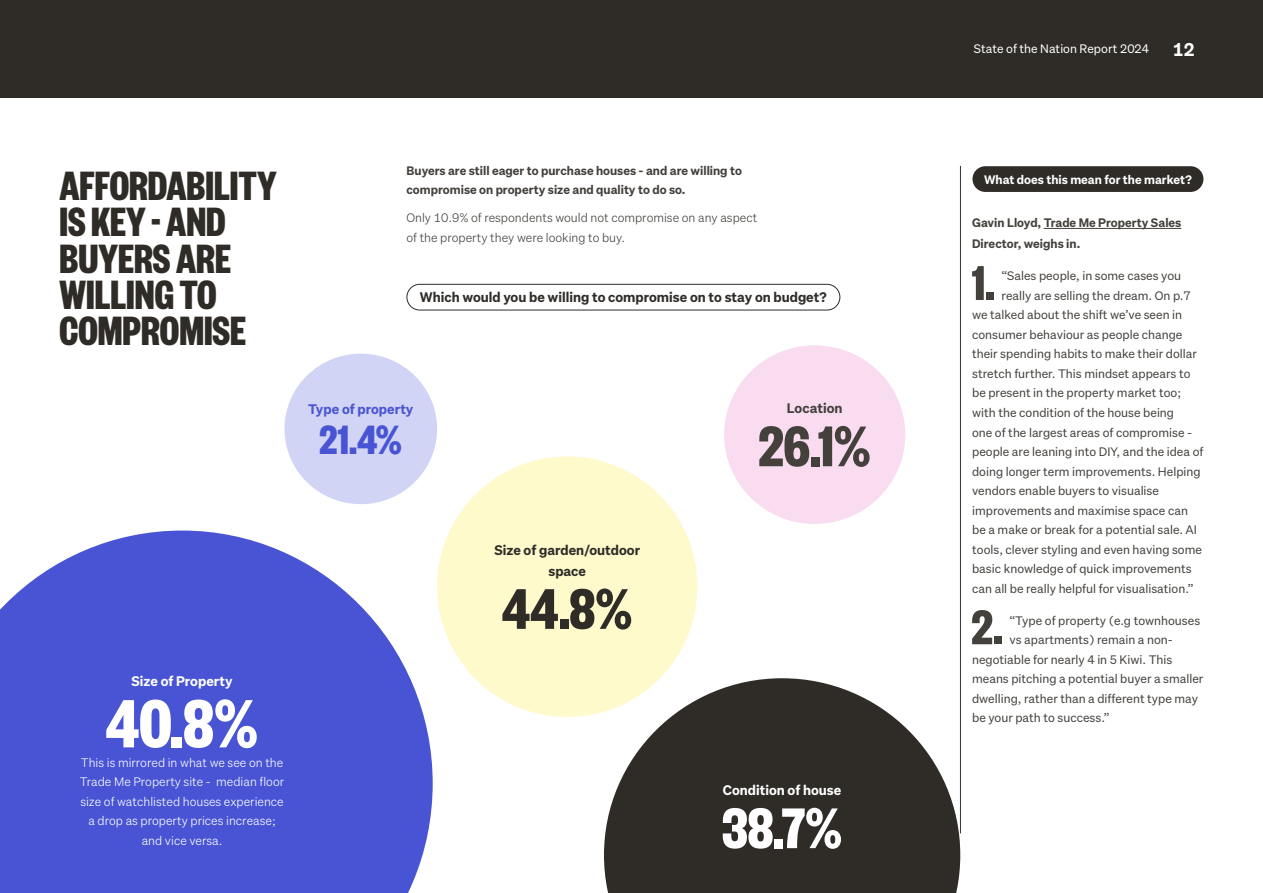
<style>
.page{position:relative;width:1263px;height:893px;background:#fff}
.page>*{position:absolute;margin:0;border:0;box-sizing:border-box;transform-origin:0 0}
._2018_Large_Section_Head{font:700 75px "Founders Grotesk X Cond";color:#fff}
._2018_Large_Section_Head-2{font:700 63px "Founders Grotesk X Cond";color:#fff}
._2018_Large_Section_Head-3{font:700 63px "Founders Grotesk X Cond";color:#2f2c28}
._2018_Large_Section_Head-4{font:700 63px "Founders Grotesk X Cond";color:#44413d}
._2018_Intro_White{font:700 53.7px "Founders Grotesk X Cond";color:#44413d}
._2018_Large_Section_Head-5{font:700 45px/36px "Founders Grotesk X Cond";color:#2f2c28}
._2018_Large_Section_Head-6{font:700 45px "Founders Grotesk X Cond";color:#4854d3}
.t1{font:700 18px "Story Sans";color:#fff}
._2018_Intro_White-2{font:700 13.5px "Story Sans";color:#2f2c28}
._2018_Large_Section_Head-7{font:700 13.5px "Story Sans";color:#fff}
._2018_Large_Section_Head-8{font:700 13.5px/21px "Story Sans";color:#2f2c28;text-align:center}
._2018_Large_Section_Head-9{font:700 13.5px "Story Sans";color:#4854d3}
._2018_Large_Section_Head-10{font:700 13.5px "Story Sans";color:#44413d}
._2018_Intro_White-3{font:12px "Story Sans";color:#44413d}
._2018_Intro_White-4{font:700 12px/21px "Story Sans";color:#44413d}
._2018_Large_Section_Head-11{font:300 12px/19.5px "Story Sans";color:#fff;text-align:center}
._2018_Intro_White-5{font:300 12px/19.5px "Story Sans";color:#44413d}
._2018_Intro_White-6{font:700 12px "Story Sans";color:#fff}
.t2{font:12px "Story Sans";color:#fff}
</style>
<div class="page">
<hr style="left:960px;top:166px;width:1px;height:667px;background:#393531">
<div style="left:0;top:0;width:1263px;height:98px;background:#2f2c28"></div>
<hr style="left:1044px;top:228px;width:137px;height:1px;background:#44413d">
<svg style="left:604px;top:678px;width:356px;height:215px;fill:#2f2c28"></svg>
<div style="left:437px;top:456px;width:260px;height:261px;background:#fffacc;border-radius:50%"></div>
<div style="left:284px;top:354px;width:153px;height:150px;background:#d1d4f4;border-radius:50%"></div>
<svg style="left:0;top:531px;width:433px;height:362px;background:#5d68d8"></svg>
<div style="left:724px;top:345px;width:181px;height:179px;background:#f9dcef;border-radius:50%"></div>
<div style="left:406px;top:284px;width:434px;height:26px;border:1px solid #2f2c28;border-radius:13px"></div>
<div style="left:972px;top:166px;width:231px;height:26px;background:#2f2c28;border-radius:13px"></div>
<p class="_2018_Large_Section_Head-5" style="left:60px;top:166px;width:219px">AFFORDABILITY</p>
<p class="_2018_Large_Section_Head-5" style="left:60px;top:202px;width:168px">IS KEY - AND</p>
<p class="_2018_Large_Section_Head-5" style="left:60px;top:238px;width:173px">BUYERS ARE</p>
<p class="_2018_Large_Section_Head-5" style="left:60px;top:274px;width:188px">WILLING TO<br>COMPROMISE</p>
<p class="_2018_Intro_White-4" style="left:406px;top:161px;width:337px;line-height:19.5px">Buyers are still eager to purchase houses - and are willing to compromise on property size and quality to do so.</p>
<p class="_2018_Intro_White-5" style="left:406px;top:208px;width:352px">Only 10.9% of respondents would not compromise on any aspect of the property they were looking to buy.</p>
<p class="_2018_Intro_White-2" style="left:420px;top:289px;width:409px">Which would you be willing to compromise on to stay on budget?</p>
<p class="_2018_Large_Section_Head-9" style="left:308px;top:400px;width:107px">Type of property</p>
<p class="_2018_Large_Section_Head-6" style="left:320px;top:412px;width:84px">21.4%</p>
<p class="_2018_Large_Section_Head-10" style="left:787px;top:399px;width:57px">Location</p>
<p class="_2018_Large_Section_Head-4" style="left:758px;top:407px;width:114px">26.1%</p>
<p class="_2018_Large_Section_Head-7" style="left:131px;top:672px;width:103px">Size of Property</p>
<p class="_2018_Large_Section_Head" style="left:106px;top:677px;width:154px">40.8%</p>
<p class="_2018_Large_Section_Head-11" style="left:80px;top:772px;width:206px">Trade Me Property site - median floor size of watchlisted houses experience a drop as property prices increase; and vice versa.</p>
<p class="_2018_Large_Section_Head-11" style="left:81px;top:753px;width:204px">This is mirrored in what we see on the</p>
<p class="_2018_Large_Section_Head-8" style="left:494px;top:539px;width:147px">Size of garden/outdoor space</p>
<p class="_2018_Large_Section_Head-3" style="left:502px;top:569px;width:132px">44.8%</p>
<p class="_2018_Large_Section_Head-7" style="left:723px;top:781px;width:120px">Condition of house</p>
<p class="_2018_Large_Section_Head-2" style="left:722px;top:789px;width:122px">38.7%</p>
<p class="t2" style="left:974px;top:42px;width:177px">State of the Nation Report 2024</p>
<h3 class="t1" style="left:1173px;top:37px;width:23px">12</h3>
<p class="_2018_Intro_White-6" style="left:984px;top:171px;width:209px">What does this mean for the market?</p>
<p class="_2018_Intro_White-4" style="left:972px;top:212px;width:211px">Gavin Lloyd, Trade Me Property Sales<br>Director, weighs in.</p>
<p class="_2018_Intro_White" style="left:972px;top:249px;width:25px">1.</p>
<p class="_2018_Intro_White-3" style="left:1001px;top:269px;width:181px">“Sales people, in some cases you</p>
<p class="_2018_Intro_White-3" style="left:1001px;top:288px;width:191px">really are selling the dream. On p.7</p>
<p class="_2018_Intro_White-3" style="left:972px;top:308px;width:212px">we talked about the shift we’ve seen in</p>
<p class="_2018_Intro_White-3" style="left:972px;top:327px;width:212px">consumer behaviour as people change</p>
<p class="_2018_Intro_White-3" style="left:972px;top:347px;width:226px">their spending habits to make their dollar</p>
<p class="_2018_Intro_White-3" style="left:972px;top:366px;width:220px">stretch further. This mindset appears to</p>
<p class="_2018_Intro_White-3" style="left:972px;top:386px;width:210px">be present in the property market too;</p>
<p class="_2018_Intro_White-3" style="left:972px;top:405px;width:203px">with the condition of the house being</p>
<p class="_2018_Intro_White-3" style="left:972px;top:425px;width:221px">one of the largest areas of compromise -</p>
<p class="_2018_Intro_White-3" style="left:972px;top:444px;width:233px">people are leaning into DIY, and the idea of</p>
<p class="_2018_Intro_White-3" style="left:972px;top:464px;width:230px">doing longer term improvements. Helping</p>
<p class="_2018_Intro_White-3" style="left:972px;top:483px;width:188px">vendors enable buyers to visualise</p>
<p class="_2018_Intro_White-3" style="left:972px;top:503px;width:217px">improvements and maximise space can</p>
<p class="_2018_Intro_White-3" style="left:972px;top:522px;width:226px">be a make or break for a potential sale. AI</p>
<p class="_2018_Intro_White-3" style="left:972px;top:542px;width:231px">tools, clever styling and even having some</p>
<p class="_2018_Intro_White-3" style="left:972px;top:561px;width:221px">basic knowledge of quick improvements</p>
<p class="_2018_Intro_White-3" style="left:972px;top:581px;width:223px">can all be really helpful for visualisation.”</p>
<p class="_2018_Intro_White" style="left:971px;top:594px;width:33px">2.</p>
<p class="_2018_Intro_White-3" style="left:1009px;top:613px;width:192px">“Type of property (e.g townhouses</p>
<p class="_2018_Intro_White-3" style="left:1009px;top:632px;width:165px">vs apartments) remain a non-</p>
<p class="_2018_Intro_White-3" style="left:972px;top:652px;width:202px">negotiable for nearly 4 in 5 Kiwi. This</p>
<p class="_2018_Intro_White-3" style="left:972px;top:671px;width:233px">means pitching a potential buyer a smaller</p>
<p class="_2018_Intro_White-3" style="left:972px;top:691px;width:228px">dwelling, rather than a different type may</p>
<p class="_2018_Intro_White-3" style="left:972px;top:710px;width:139px">be your path to success.”</p>
</div>
